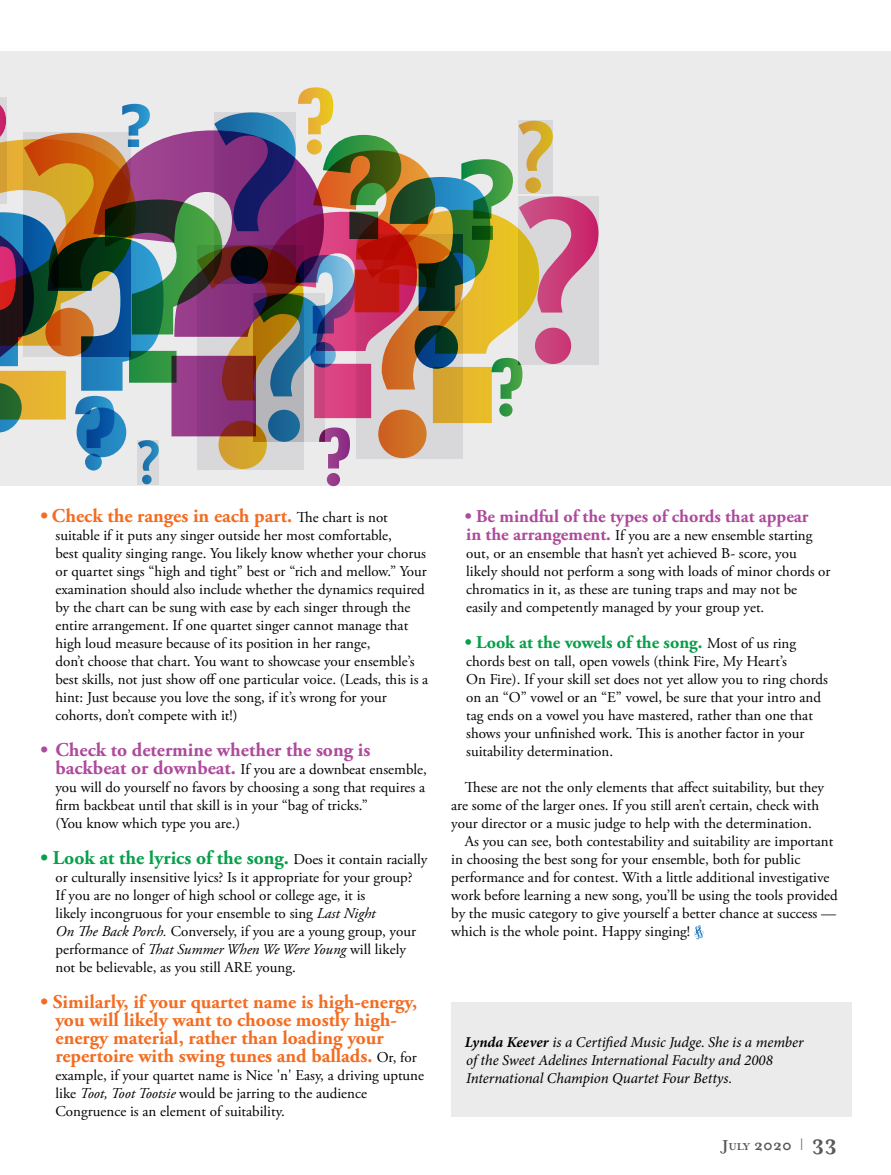
<style>
.page{position:relative;width:891px;height:1175px;background:#fff}
.page>*{position:absolute;margin:0;border:0;box-sizing:border-box;transform-origin:0 0}
.t1{font:700 19.5px/18px "Adobe Garamond Pro";color:#f36c21}
.t2{font:700 19.5px "Adobe Garamond Pro";color:#079f4a}
.t3{font:700 19.5px "Adobe Garamond Pro";color:#ae4a9c}
.t4{font:700 18px "Adobe Garamond Pro";color:#ae4a9c}
.t5{font:700 18px "Adobe Garamond Pro";color:#079f4a}
.t6{font:700 16.5px "Mrs Eaves";color:#58595b}
.t7{font:15px/18px "Adobe Garamond Pro";color:#000}
.t8{font:italic 15px/18px "Minion Pro";letter-spacing:-.005em;color:#000}
.s1{font-weight:400;font-size:15px;color:#000}
.s2{font-weight:700;font-size:19.5px;color:#ae4a9c}
.s3{font-style:italic}
.s4{font-weight:700;font-size:18px;color:#ae4a9c}
.s5{font-weight:700}
.s6{font-size:11.55px}
.s7{font-style:inherit}
.s8{font-size:24px}
</style>
<div class="page">
<div style="left:451px;top:1002px;width:401px;height:114px;background:#ebebec"></div>
<svg style="left:694px;top:925px;width:10px;height:14px"></svg>
<div style="left:0;top:51px;width:891px;height:435px;background:#ebebec"></div>
<svg style="left:0;top:87px;width:598px;height:399px"></svg>
<h1 class="t1" style="left:40px;top:507px;width:349px">• Check the ranges in each part. <span class="s1">The chart is not</span></h1>
<p class="t7" style="left:55px;top:527px;width:374px">suitable if it puts any singer outside her most comfortable,<br>best quality singing range. You likely know whether your chorus or quartet sings “high and tight” best or “rich and mellow.” Your examination should also include whether the dynamics required by the chart can be sung with ease by each singer through the entire arrangement. If one quartet singer cannot manage that high loud measure because of its position in her range,<br>don’t choose that chart. You want to showcase your ensemble’s best skills, not just show off one particular voice. (Leads, this is a hint: Just because you love the song, if it’s wrong for your cohorts, don’t compete with it!)</p>
<h1 class="t3" style="left:40px;top:738px;width:331px">• Check to determine whether the song is</h1>
<p class="t7" style="left:55px;top:761px;width:373px"><span class="s2">backbeat or downbeat.</span> If you are a downbeat ensemble, you will do yourself no favors by choosing a song that requires a firm backbeat until that skill is in your “bag of tricks.”<br>(You know which type you are.)</p>
<h1 class="t2" style="left:40px;top:846px;width:388px">• Look at the lyrics of the song. <span class="s1">Does it contain racially</span></h1>
<p class="t7" style="left:55px;top:869px;width:362px">or culturally insensitive lyics? Is it appropriate for your group?<br>If you are no longer of high school or college age, it is<br>likely incongruous for your ensemble to sing <span class="s3">Last Night<br>On The Back Porch.</span> Conversely, if you are a young group, your performance of <span class="s3">That Summer When We Were Young</span> will likely not be believable, as you still ARE young.</p>
<h1 class="t1" style="left:56px;top:993px;width:363px;text-indent:-15px">• Similarly, if your quartet name is high-energy, you will likely want to choose mostly high&shy;energy material, rather than loading your repertoire with swing tunes and ballads. <span class="s1">Or, for</span></h1>
<p class="t7" style="left:56px;top:1067px;width:370px">example, if your quartet name is Nice 'n' Easy, a driving uptune like <span class="s3">Toot, Toot Tootsie</span> would be jarring to the audience<br>Congruence is an element of suitability.</p>
<p class="t4" style="left:465px;top:506px;width:345px">• Be mindful of the types of chords that appear</p>
<p class="t7" style="left:466px;top:527px;width:366px"><span class="s4">in the arrangement.</span> If you are a new ensemble starting out, or an ensemble that hasn’t yet achieved B- score, you likely should not perform a song with loads of minor chords or chromatics in it, as these are tuning traps and may not be easily and competently managed by your group yet.</p>
<p class="t5" style="left:465px;top:632px;width:333px">• Look at the vowels of the song. <span class="s1">Most of us ring</span></p>
<p class="t7" style="left:466px;top:653px;width:363px">chords best on tall, open vowels (think Fire, My Heart’s<br>On Fire). If your skill set does not yet allow you to ring chords on an “O” vowel or an “E” vowel, be sure that your intro and tag ends on a vowel you have mastered, rather than one that shows your unfinished work. This is another factor in your suitability determination.</p>
<p class="t7" style="left:465px;top:779px;width:361px">These are not the only elements that affect suitability, but they</p>
<p class="t7" style="left:451px;top:797px;width:369px">are some of the larger ones. If you still aren’t certain, check with</p>
<p class="t7" style="left:451px;top:815px;width:362px">your director or a music judge to help with the determination.</p>
<p class="t7" style="left:465px;top:833px;width:370px">As you can see, both contestability and suitability are important</p>
<p class="t7" style="left:451px;top:851px;width:351px">in choosing the best song for your ensemble, both for public</p>
<p class="t7" style="left:451px;top:869px;width:380px">performance and for contest. With a little additional investigative</p>
<p class="t7" style="left:451px;top:887px;width:388px">work before learning a new song, you’ll be using the tools provided</p>
<p class="t7" style="left:451px;top:905px;width:386px">by the music category to give yourself a better chance at success —</p>
<p class="t7" style="left:451px;top:923px;width:241px">which is the whole point. Happy singing!</p>
<p class="t8" style="left:465px;top:1033px;width:340px"><span class="s5">Lynda Keever</span> is a Certified Music Judge. She is a member of the Sweet Adelines International Faculty and 2008<br>International Champion Quartet Four Bettys.</p>
<p class="t6" style="left:722px;top:1135px;width:116px">J<span class="s6">uly</span> 20<span class="s7">20 |</span> <span class="s8">33</span></p>
</div>
